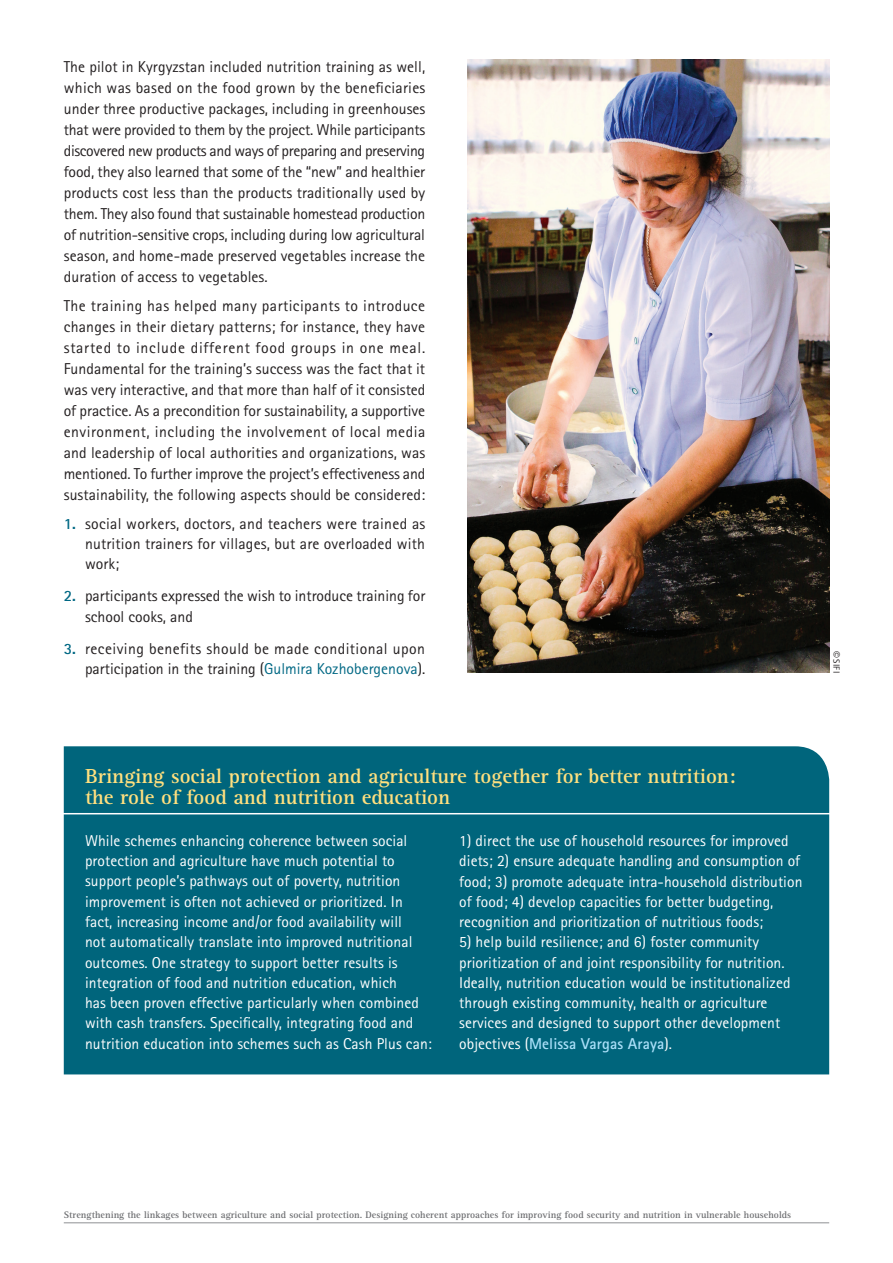
<style>
.page{position:relative;width:893px;height:1263px;background:#fff}
.page>*{position:absolute;margin:0;border:0;box-sizing:border-box;transform-origin:0 0}
.t1{font:700 21px/21px "Rotis Serif";color:#ffe07f}
.t2{font:15.75px/21px "Rotis Sans Serif";letter-spacing:.005em;color:#231f20;text-align:justify}
.t3{font:15.75px/20.2px "Rotis Sans Serif";letter-spacing:.005em;color:#fff}
.t4{font:700 9.75px "Rotis Serif";letter-spacing:.005em;color:#6c6d70}
.t5{font:9px "Rotis Sans Serif";color:#231f20}
.s1{font-weight:700;color:#006884}
.s2{color:#006884}
.s3{font-size:13.5px}
.s4{font-weight:700;color:#aae0f9}
</style>
<div class="page">
<hr style="left:64px;top:1222px;width:765px;height:1px;background:#939598">
<div style="left:64px;top:746px;width:765px;height:328px;background:#00657c"></div>
<hr style="left:60px;top:813px;width:772px;height:1px;background:#fff">
<img style="left:468px;top:60px;width:361px;height:613px">
<p class="t2" style="left:64px;top:56px;width:363px">The pilot in Kyrgyzstan included nutrition training as well, which was based on the food grown by the beneficiaries under three productive packages, including in greenhouses that were provided to them by the project. While participants discovered new products and ways of preparing and preserving food, they also learned that some of the “new” and healthier products cost less than the products traditionally used by them. They also found that sustainable homestead production of nutrition-sensitive crops, including during low agricultural season, and home-made preserved vegetables increase the duration of access to vegetables.</p>
<p class="t2" style="left:64px;top:295px;width:363px">The training has helped many participants to introduce changes in their dietary patterns; for instance, they have started to include different food groups in one meal.<br>Fundamental for the training’s success was the fact that it was very interactive, and that more than half of it consisted of practice. As a precondition for sustainability, a supportive environment, including the involvement of local media and leadership of local authorities and organizations, was mentioned. To further improve the project’s effectiveness and sustainability, the following aspects should be considered:</p>
<p class="t2" style="left:85px;top:513px;width:342px;line-height:20.2px;text-indent:-21px"><span class="s1">1.</span> social workers, doctors, and teachers were trained as nutrition trainers for villages, but are overloaded with work;</p>
<p class="t2" style="left:85px;top:586px;width:342px;line-height:20.2px;text-indent:-21px"><span class="s1">2.</span> participants expressed the wish to introduce training for school cooks, and</p>
<p class="t2" style="left:64px;top:638px;width:363px;line-height:20.2px;text-align:right"><span class="s1">3.</span> receiving benefits should be made conditional upon participation in the training (<span class="s2">Gulmira Kozhobergenova</span>).</p>
<p class="t5" style="left:842px;top:651px;width:24px;rotate:90deg"><span class="s3">©</span> SIFI</p>
<h1 class="t1" style="left:85px;top:766px;width:652px">Bringing social protection and agriculture together for better nutrition: the role of food and nutrition education</h1>
<p class="t3" style="left:85px;top:830px;width:348px">While schemes enhancing coherence between social protection and agriculture have much potential to support people’s pathways out of poverty, nutrition improvement is often not achieved or prioritized. In fact, increasing income and/or food availability will<br>not automatically translate into improved nutritional outcomes. One strategy to support better results is integration of food and nutrition education, which<br>has been proven effective particularly when combined with cash transfers. Specifically, integrating food and nutrition education into schemes such as Cash Plus can:</p>
<p class="t3" style="left:459px;top:830px;width:345px">1) direct the use of household resources for improved diets; 2) ensure adequate handling and consumption of food; 3) promote adequate intra-household distribution of food; 4) develop capacities for better budgeting, recognition and prioritization of nutritious foods;</p>
<p class="t3" style="left:459px;top:932px;width:333px">5) help build resilience; and 6) foster community prioritization of and joint responsibility for nutrition.<br>Ideally, nutrition education would be institutionalized through existing community, health or agriculture services and designed to support other development objectives (<span class="s4">Melissa Vargas Araya</span>).</p>
<p class="t4" style="left:64px;top:1209px;width:729px">Strengthening the linkages between agriculture and social protection. Designing coherent approaches for improving food security and nutrition in vulnerable households</p>
</div>
